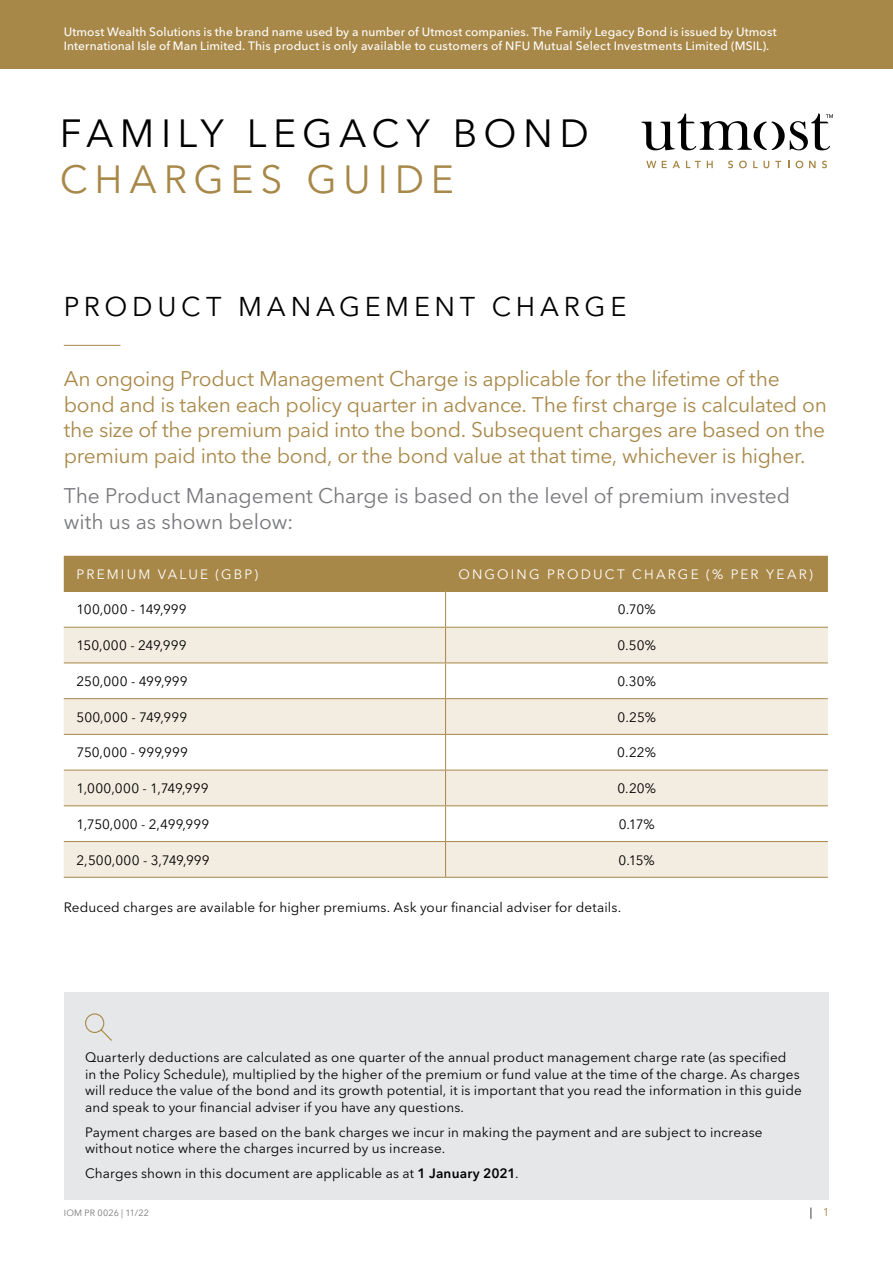
<style>
.page{position:relative;width:893px;height:1263px;background:#fff}
.page>*{position:absolute;margin:0;border:0;box-sizing:border-box;transform-origin:0 0}
.t1{font:39px "Avenir Next LT Pro";letter-spacing:.15em;color:#000}
.t2{font:39px "Avenir Next LT Pro";letter-spacing:.175em;color:#a88848}
.t3{font:27px "Avenir Next LT Pro";letter-spacing:.175em;color:#000}
.t4{font:21px/25.5px "Avenir Next LT Pro";letter-spacing:-.015em;color:#a88848}
.t5{font:21px/25.5px "Avenir Next LT Pro";letter-spacing:-.005em;color:#77787b}
.t6{font:13.5px/16.5px "Avenir Next LT Pro";letter-spacing:.01em;color:#000}
.t7{font:13.5px "Avenir Next LT Pro";letter-spacing:.16em;color:#fff}
.t8{font:500 12px/14.4px "Avenir Next LT Pro";letter-spacing:.01em;color:#fff}
.t9{font:11.25px "Avenir Next LT Pro";color:#000}
.t10{font:9px "Avenir Next LT Pro";letter-spacing:.02em;color:#77787b}
.s1{font-weight:600}
.s2{color:#a88848}
</style>
<div class="page">
<div style="left:0;top:0;width:893px;height:68px;background:#a88848"></div>
<svg style="left:641px;top:113px;width:192px;height:37px"></svg>
<svg style="left:646px;top:161px;width:10px;height:7px"></svg>
<svg style="left:662px;top:161px;width:18px;height:7px"></svg>
<svg style="left:686px;top:161px;width:15px;height:7px"></svg>
<svg style="left:707px;top:161px;width:6px;height:7px"></svg>
<svg style="left:728px;top:161px;width:5px;height:7px"></svg>
<svg style="left:739px;top:161px;width:8px;height:7px"></svg>
<svg style="left:753px;top:161px;width:16px;height:7px"></svg>
<svg style="left:775px;top:161px;width:6px;height:7px"></svg>
<svg style="left:796px;top:161px;width:7px;height:7px"></svg>
<svg style="left:809px;top:161px;width:7px;height:7px"></svg>
<svg style="left:822px;top:161px;width:5px;height:7px"></svg>
<div style="left:64px;top:993px;width:765px;height:207px;background:#e6e7e8"></div>
<svg style="left:85px;top:1013px;width:27px;height:28px"></svg>
<div style="left:64px;top:556px;width:764px;height:35px;background:#a88848"></div>
<svg style="left:64px;top:592px;width:764px;height:35px"></svg>
<svg style="left:64px;top:628px;width:764px;height:249px;fill:#f3ece1"></svg>
<hr style="left:445px;top:592px;width:1px;height:35px;background:#a88848">
<hr style="left:64px;top:627px;width:382px;height:1px;background:#a88848">
<hr style="left:446px;top:627px;width:382px;height:1px;background:#a88848">
<hr style="left:445px;top:628px;width:1px;height:34px;background:#a88848">
<hr style="left:64px;top:662px;width:382px;height:1px;background:#a88848">
<hr style="left:446px;top:662px;width:382px;height:1px;background:#a88848">
<hr style="left:445px;top:663px;width:1px;height:35px;background:#a88848">
<hr style="left:64px;top:698px;width:382px;height:1px;background:#a88848">
<hr style="left:446px;top:698px;width:382px;height:1px;background:#a88848">
<hr style="left:445px;top:699px;width:1px;height:35px;background:#a88848">
<hr style="left:64px;top:734px;width:382px;height:1px;background:#a88848">
<hr style="left:446px;top:734px;width:382px;height:1px;background:#a88848">
<hr style="left:445px;top:735px;width:1px;height:35px;background:#a88848">
<hr style="left:64px;top:770px;width:382px;height:1px;background:#a88848">
<hr style="left:446px;top:770px;width:382px;height:1px;background:#a88848">
<hr style="left:445px;top:770px;width:1px;height:35px;background:#a88848">
<hr style="left:64px;top:805px;width:382px;height:1px;background:#a88848">
<hr style="left:446px;top:805px;width:382px;height:1px;background:#a88848">
<hr style="left:445px;top:806px;width:1px;height:35px;background:#a88848">
<hr style="left:64px;top:841px;width:382px;height:1px;background:#a88848">
<hr style="left:64px;top:877px;width:382px;height:1px;background:#a88848">
<hr style="left:446px;top:841px;width:382px;height:1px;background:#a88848">
<hr style="left:445px;top:842px;width:1px;height:35px;background:#a88848">
<hr style="left:446px;top:877px;width:382px;height:1px;background:#a88848">
<hr style="left:64px;top:591px;width:382px;height:1px;background:#a88848">
<hr style="left:446px;top:591px;width:382px;height:1px;background:#a88848">
<hr style="left:64px;top:345px;width:56px;height:1px;background:#a88848">
<p class="t8" style="left:64px;top:24px;width:714px">Utmost Wealth Solutions is the brand name used by a number of Utmost companies. The Family Legacy Bond is issued by Utmost<br>International Isle of Man Limited. This product is only available to customers of NFU Mutual Select Investments Limited (MSIL).</p>
<h1 class="t1" style="left:60px;top:110px;width:531px">Fami ly Legacy Bo nd</h1>
<h1 class="t2" style="left:60px;top:156px;width:363px">CHARGE S G UIDE</h1>
<h2 class="t3" style="left:64px;top:291px;width:564px">Pro du ct Managem ent Ch ar ge</h2>
<p class="t4" style="left:64px;top:366px;width:765px">An ongoing Product Management Charge is applicable for the lifetime of the bond and is taken each policy quarter in advance. The first charge is calculated on the size of the premium paid into the bond. Subsequent charges are based on the premium paid into the bond, or the bond value at that time, whichever is higher.</p>
<h3 class="t5" style="left:64px;top:483px;width:728px">The Product Management Charge is based on the level of premium invested with us as shown below:</h3>
<p class="t7" style="left:77px;top:566px;width:42px">Pr emium</p>
<p class="t7" style="left:158px;top:566px;width:102px">valu e (G BP)</p>
<p class="t7" style="left:458px;top:566px;width:100px">Ongoi ng pro</p>
<p class="t7" style="left:581px;top:566px;width:233px">du ct ch ar ge (% per year)</p>
<p class="t6" style="left:77px;top:601px;width:112px">100,000 - 149,999</p>
<p class="t6" style="left:618px;top:601px;width:39px">0.70%</p>
<p class="t6" style="left:77px;top:637px;width:112px">150,000 - 249,999</p>
<p class="t6" style="left:617px;top:637px;width:40px">0.50%</p>
<p class="t6" style="left:77px;top:673px;width:113px">250,000 - 499,999</p>
<p class="t6" style="left:617px;top:673px;width:40px">0.30%</p>
<p class="t6" style="left:77px;top:709px;width:112px">500,000 - 749,999</p>
<p class="t6" style="left:617px;top:709px;width:40px">0.25%</p>
<p class="t6" style="left:77px;top:744px;width:113px">750,000 - 999,999</p>
<p class="t6" style="left:617px;top:744px;width:40px">0.22%</p>
<p class="t6" style="left:77px;top:780px;width:134px">1,000,000 - 1,749,999</p>
<p class="t6" style="left:617px;top:780px;width:40px">0.20%</p>
<p class="t6" style="left:77px;top:816px;width:134px">1,750,000 - 2,499,999</p>
<p class="t6" style="left:619px;top:816px;width:38px">0.17%</p>
<p class="t6" style="left:77px;top:851px;width:135px">2,500,000 - 3,749,999</p>
<p class="t6" style="left:619px;top:851px;width:38px">0.15%</p>
<p class="t6" style="left:64px;top:899px;width:559px">Reduced charges are available for higher premiums. Ask your financial adviser for details.</p>
<p class="t6" style="left:85px;top:1049px;width:718px">Quarterly deductions are calculated as one quarter of the annual product management charge rate (as specified<br>in the Policy Schedule), multiplied by the higher of the premium or fund value at the time of the charge. As charges will reduce the value of the bond and its growth potential, it is important that you read the information in this guide and speak to your financial adviser if you have any questions.</p>
<p class="t6" style="left:85px;top:1124px;width:679px">Payment charges are based on the bank charges we incur in making the payment and are subject to increase without notice where the charges incurred by us increase.</p>
<p class="t6" style="left:85px;top:1165px;width:435px">Charges shown in this document are applicable as at <span class="s1">1 January 2021</span>.</p>
<p class="t10" style="left:64px;top:1207px;width:87px">IOM PR 0026 | 11/22</p>
<p class="t9" style="left:810px;top:1205px;width:21px">| <span class="s2">1</span></p>
</div>
